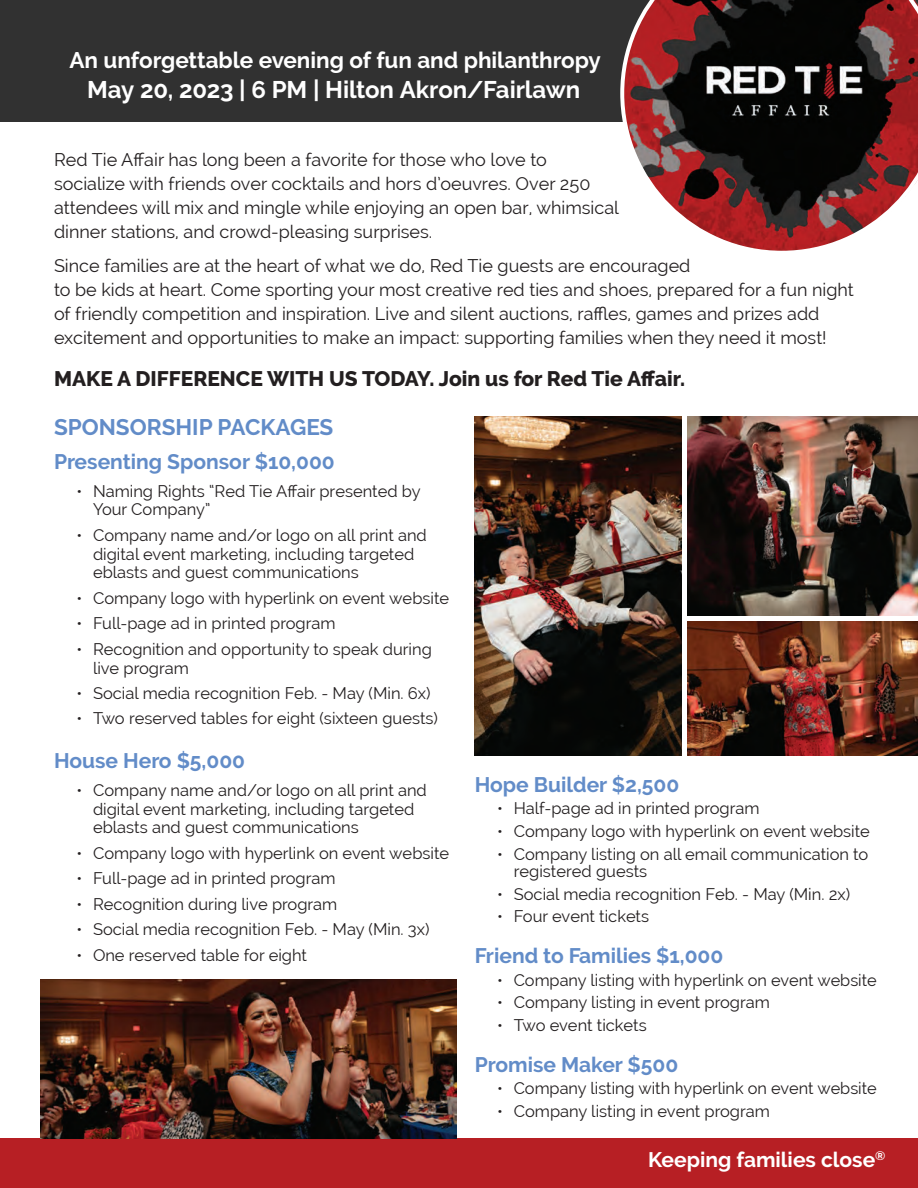
<style>
.page{position:relative;width:918px;height:1188px;background:#fff}
.page>*{position:absolute;margin:0;border:0;box-sizing:border-box;transform-origin:0 0}
.t1{font:700 24px "Raleway";letter-spacing:-.005em;color:#fff}
.t2{font:700 22.5px "Raleway";letter-spacing:-.005em;color:#fff}
.t3{font:700 22.5px "Raleway";color:#628cc8}
.t4{font:700 21px "Raleway";color:#628cc8}
.t5{font:800 21px "Raleway";color:#231f20}
.t6{font:700 21px "Raleway";color:#fff}
.t7{font:18px/24px "Raleway";color:#231f20}
.t8{font:16.5px/18.8px "Raleway";color:#231f20}
</style>
<div class="page">
<hr style="left:0;top:322px;width:1px;height:680px;background:#dfdddb">
<div style="left:0;top:0;width:918px;height:122px;background:#313131"></div>
<div style="left:0;top:1138px;width:918px;height:50px;background:#b71f24"></div>
<svg style="left:620px;top:0;width:298px;height:251px"></svg>
<img style="left:688px;top:416px;width:230px;height:200px">
<img style="left:40px;top:979px;width:417px;height:159px">
<img style="left:688px;top:621px;width:230px;height:135px">
<img style="left:474px;top:416px;width:208px;height:340px">
<h2 class="t2" style="left:70px;top:47px;width:533px">An unforgettable evening of fun and philanthropy</h2>
<h1 class="t1" style="left:87px;top:76px;width:495px">May 20, 2023 | 6 PM | Hilton Akron/Fairlawn</h1>
<p class="t7" style="left:54px;top:148px;width:567px">Red Tie Affair has long been a favorite for those who love to socialize with friends over cocktails and hors d’oeuvres. Over 250 attendees will mix and mingle while enjoying an open bar, whimsical dinner stations, and crowd-pleasing surprises.</p>
<p class="t7" style="left:54px;top:254px;width:801px">Since families are at the heart of what we do, Red Tie guests are encouraged<br>to be kids at heart. Come sporting your most creative red ties and shoes, prepared for a fun night of friendly competition and inspiration. Live and silent auctions, raffles, games and prizes add excitement and opportunities to make an impact: supporting families when they need it most!</p>
<p class="t5" style="left:54px;top:367px;width:633px">MAKE A DIFFERENCE WITH US TODAY. Join us for Red Tie Affair.</p>
<h2 class="t3" style="left:54px;top:414px;width:281px">SPONSORSHIP PACKAGES</h2>
<p class="t4" style="left:54px;top:450px;width:282px">Presenting Sponsor $10,000</p>
<p class="t8" style="left:93px;top:481px;width:329px;text-indent:-16px">• Naming Rights “Red Tie Affair presented by<br>Your Company”</p>
<p class="t8" style="left:93px;top:526px;width:335px;text-indent:-16px">• Company name and/or logo on all print and digital event marketing, including targeted eblasts and guest communications</p>
<p class="t8" style="left:76px;top:589px;width:374px">• Company logo with hyperlink on event website</p>
<p class="t8" style="left:76px;top:614px;width:261px">• Full-page ad in printed program</p>
<p class="t8" style="left:93px;top:640px;width:340px;text-indent:-16px">• Recognition and opportunity to speak during live program</p>
<p class="t8" style="left:76px;top:684px;width:356px">• Social media recognition Feb. - May (Min. 6x)</p>
<p class="t8" style="left:76px;top:709px;width:363px">• Two reserved tables for eight (sixteen guests)</p>
<p class="t4" style="left:54px;top:749px;width:193px">House Hero $5,000</p>
<p class="t8" style="left:93px;top:781px;width:335px;text-indent:-16px">• Company name and/or logo on all print and digital event marketing, including targeted eblasts and guest communications</p>
<p class="t8" style="left:76px;top:844px;width:374px">• Company logo with hyperlink on event website</p>
<p class="t8" style="left:76px;top:869px;width:261px">• Full-page ad in printed program</p>
<p class="t8" style="left:76px;top:895px;width:262px">• Recognition during live program</p>
<p class="t8" style="left:76px;top:920px;width:355px">• Social media recognition Feb. - May (Min. 3x)</p>
<p class="t8" style="left:76px;top:946px;width:232px">• One reserved table for eight</p>
<p class="t4" style="left:475px;top:772px;width:206px">Hope Builder $2,500</p>
<p class="t8" style="left:497px;top:799px;width:264px">• Half-page ad in printed program</p>
<p class="t8" style="left:497px;top:822px;width:374px">• Company logo with hyperlink on event website</p>
<p class="t8" style="left:514px;top:845px;width:356px;line-height:17.2px;text-indent:-16px">• Company listing on all email communication to registered guests</p>
<p class="t8" style="left:497px;top:884px;width:354px">• Social media recognition Feb. - May (Min. 2x)</p>
<p class="t8" style="left:497px;top:907px;width:153px">• Four event tickets</p>
<p class="t4" style="left:475px;top:944px;width:250px">Friend to Families $1,000</p>
<p class="t8" style="left:497px;top:970px;width:381px">• Company listing with hyperlink on event website</p>
<p class="t8" style="left:497px;top:993px;width:274px">• Company listing in event program</p>
<p class="t8" style="left:497px;top:1016px;width:151px">• Two event tickets</p>
<p class="t4" style="left:475px;top:1052px;width:205px">Promise Maker $500</p>
<p class="t8" style="left:497px;top:1079px;width:381px">• Company listing with hyperlink on event website</p>
<p class="t8" style="left:497px;top:1102px;width:274px">• Company listing in event program</p>
<p class="t6" style="left:648px;top:1148px;width:239px">Keeping families close<sup>®</sup></p>
</div>
